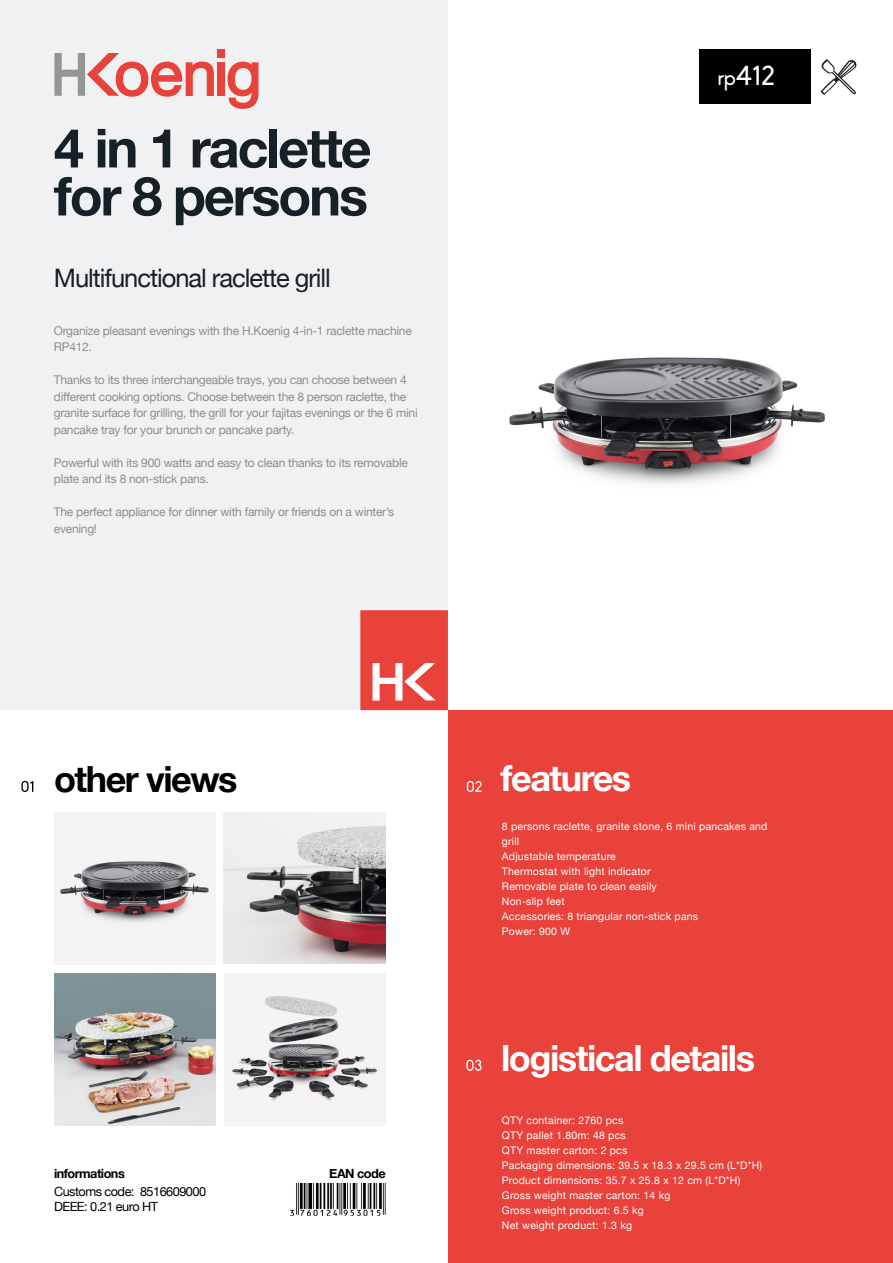
<style>
.page{position:relative;width:893px;height:1263px;background:#fff}
.page>*{position:absolute;margin:0;border:0;box-sizing:border-box;transform-origin:0 0}
.t1{font:700 54px/48px "Helvetica Neue";letter-spacing:-.04em;color:#162027}
.t2{font:700 36px "Helvetica Neue";letter-spacing:-.04em;color:#fff}
.t3{font:700 36px "Helvetica Neue";letter-spacing:-.04em;color:#000}
.t4{font:27px "Biko";color:#fff}
.t5{font:25.5px "Helvetica Neue";letter-spacing:-.04em;color:#162027}
.t6{font:12.75px/18px "Helvetica Neue";letter-spacing:-.04em;color:#000}
.t7{font:700 12.75px "Helvetica Neue";letter-spacing:-.04em;color:#000}
.t8{font:12px/16.5px "Helvetica Neue";letter-spacing:-.02em;color:#8b8d8f}
.t9{font:10.5px/15px "Helvetica Neue";letter-spacing:.02em;color:#fff}
.s1{font-size:21px}
.s2{font-weight:700}
</style>
<div class="page">
<div style="left:0;top:0;width:448px;height:710px;background:#f0f1f2"></div>
<div style="left:448px;top:710px;width:445px;height:553px;background:#e8423b"></div>
<svg style="left:360px;top:610px;width:88px;height:100px;background:#ea5953"></svg>
<div style="left:218px;top:49px;width:7px;height:8px;background:#e8423b"></div>
<div style="left:218px;top:62px;width:7px;height:34px;background:#e8423b"></div>
<svg style="left:54px;top:53px;width:160px;height:44px"></svg>
<svg style="left:227px;top:62px;width:32px;height:47px"></svg>
<svg style="left:21px;top:781px;width:12px;height:11px"></svg>
<svg style="left:466px;top:1060px;width:16px;height:11px"></svg>
<div style="left:699px;top:50px;width:112px;height:54px;background:#000"></div>
<svg style="left:467px;top:781px;width:15px;height:11px"></svg>
<img style="left:290px;top:1184px;width:96px;height:31px">
<img style="left:54px;top:812px;width:162px;height:152px">
<img style="left:224px;top:812px;width:162px;height:152px">
<img style="left:54px;top:973px;width:162px;height:152px">
<img style="left:224px;top:973px;width:162px;height:152px">
<svg style="left:821px;top:59px;width:35px;height:36px"></svg>
<img style="left:509px;top:357px;width:316px;height:127px">
<p class="t1" style="left:54px;top:126px;width:319px">4 in 1 raclette for 8 persons</p>
<p class="t5" style="left:54px;top:260px;width:278px">Multifunctional raclette grill</p>
<p class="t8" style="left:54px;top:323px;width:359px">Organize pleasant evenings with the H.Koenig 4-in-1 raclette machine<br>RP412.</p>
<p class="t8" style="left:54px;top:372px;width:365px">Thanks to its three interchangeable trays, you can choose between 4 different cooking options. Choose between the 8 person raclette, the granite surface for grilling, the grill for your fajitas evenings or the 6 mini pancake tray for your brunch or pancake party.</p>
<p class="t8" style="left:54px;top:455px;width:355px">Powerful with its 900 watts and easy to clean thanks to its removable plate and its 8 non-stick pans.</p>
<p class="t8" style="left:54px;top:504px;width:342px">The perfect appliance for dinner with family or friends on a winter’s evening!</p>
<p class="t4" style="left:717px;top:61px;width:59px"><span class="s1">rp</span>412</p>
<p class="t3" style="left:54px;top:750px;width:185px">other views</p>
<p class="t6" style="left:54px;top:1165px;width:154px"><span class="s2">informations<br></span>Customs code: 8516609000</p>
<p class="t6" style="left:54px;top:1198px;width:106px">DEEE: 0.21 euro HT</p>
<p class="t7" style="left:329px;top:1163px;width:58px">EAN code</p>
<p class="t2" style="left:501px;top:750px;width:132px">features</p>
<p class="t9" style="left:502px;top:819px;width:267px">8 persons raclette, granite stone, 6 mini pancakes and grill</p>
<p class="t9" style="left:502px;top:849px;width:115px">Adjustable temperature</p>
<p class="t9" style="left:502px;top:864px;width:150px">Thermostat with light indicator</p>
<p class="t9" style="left:502px;top:879px;width:156px">Removable plate to clean easily</p>
<p class="t9" style="left:502px;top:894px;width:64px">Non-slip feet</p>
<p class="t9" style="left:502px;top:909px;width:198px">Accessories: 8 triangular non-stick pans</p>
<p class="t9" style="left:502px;top:924px;width:70px">Power: 900 W</p>
<p class="t2" style="left:501px;top:1030px;width:255px">logistical details</p>
<p class="t9" style="left:502px;top:1113px;width:123px">QTY container: 2760 pcs</p>
<p class="t9" style="left:502px;top:1128px;width:125px">QTY pallet 1.80m: 48 pcs</p>
<p class="t9" style="left:502px;top:1143px;width:127px">QTY master carton: 2 pcs</p>
<p class="t9" style="left:502px;top:1158px;width:262px">Packaging dimensions: 39.5 x 18.3 x 29.5 cm (L*D*H)</p>
<p class="t9" style="left:502px;top:1173px;width:240px">Product dimensions: 35.7 x 25.8 x 12 cm (L*D*H)</p>
<p class="t9" style="left:502px;top:1188px;width:170px">Gross weight master carton: 14 kg</p>
<p class="t9" style="left:502px;top:1203px;width:143px">Gross weight product: 6.5 kg</p>
<p class="t9" style="left:502px;top:1218px;width:132px">Net weight product: 1.3 kg</p>
</div>
